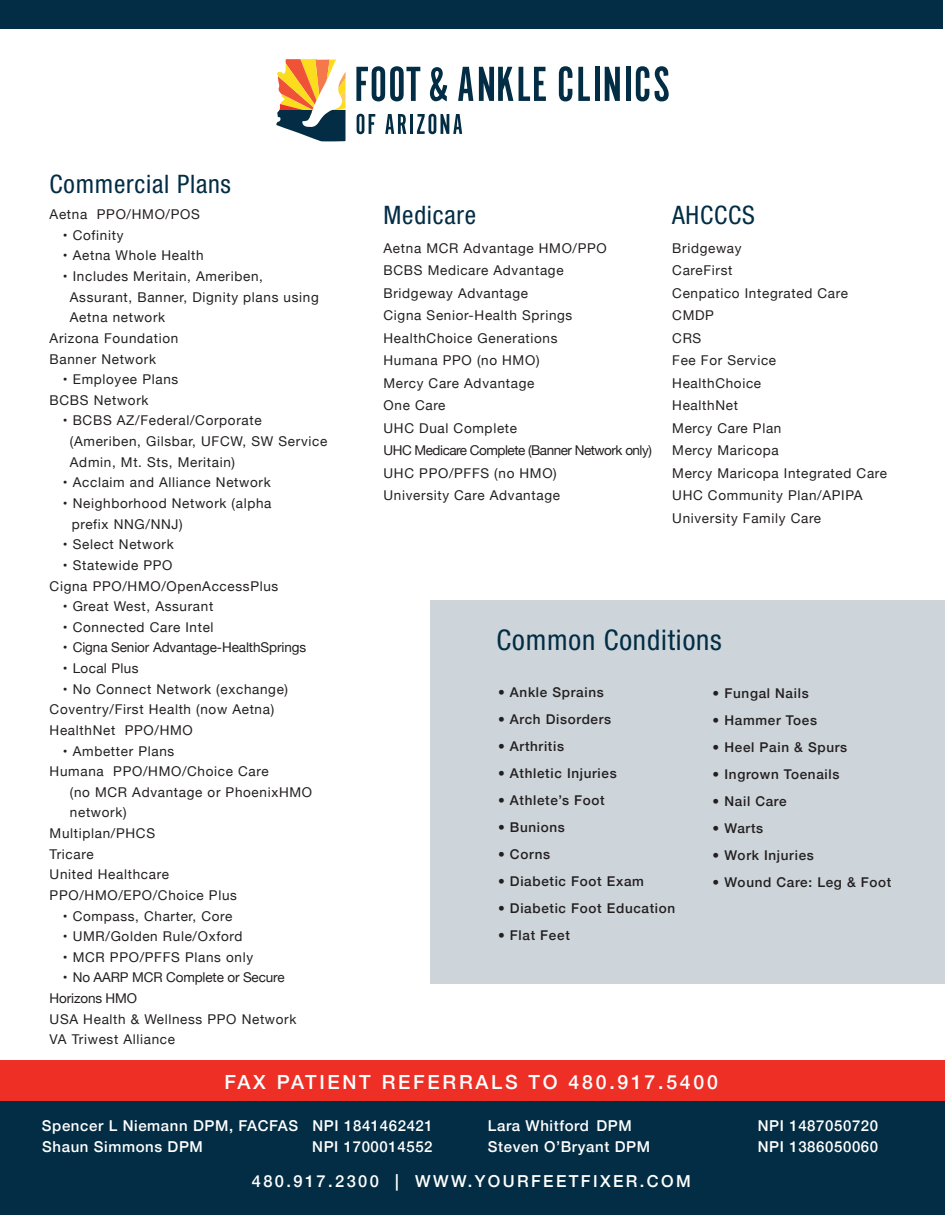
<style>
.page{position:relative;width:945px;height:1215px;background:#fff}
.page>*{position:absolute;margin:0;border:0;box-sizing:border-box;transform-origin:0 0}
.t1{font:condensed 28.5px "Helvetica Neue LT Std";letter-spacing:.03em;color:#022d44}
.t2{font:condensed 25.5px "Helvetica Neue LT Std";letter-spacing:.03em;color:#022d44}
.t3{font:500 19.5px "Helvetica Neue";letter-spacing:.14em;color:#fff}
.t4{font:500 16.5px "Helvetica Neue";letter-spacing:.145em;color:#fff}
.t5{font:500 15px/21px "Helvetica Neue";letter-spacing:.04em;color:#fff}
.t6{font:13.5px/22.5px "Helvetica Neue";letter-spacing:.05em;color:#231f20}
.t7{font:500 13.5px "Helvetica Neue";letter-spacing:.05em;color:#231f20}
.t8{font:13.5px "Helvetica Neue";letter-spacing:-.005em;color:#231f20}
.t9{font:13.5px "Helvetica Neue";letter-spacing:.025em;color:#231f20}
</style>
<div class="page">
<div style="left:430px;top:600px;width:515px;height:384px;background:#cdd5da"></div>
<div style="left:0;top:1101px;width:945px;height:114px;background:#022d44"></div>
<div style="left:0;top:1060px;width:945px;height:41px;background:#ee2f26"></div>
<svg style="left:356px;top:66px;width:64px;height:35px"></svg>
<svg style="left:430px;top:67px;width:17px;height:34px"></svg>
<svg style="left:458px;top:67px;width:15px;height:34px"></svg>
<svg style="left:479px;top:67px;width:34px;height:34px"></svg>
<svg style="left:519px;top:67px;width:27px;height:34px"></svg>
<svg style="left:559px;top:66px;width:13px;height:35px"></svg>
<svg style="left:578px;top:67px;width:12px;height:34px"></svg>
<div style="left:595px;top:67px;width:5px;height:34px;background:#022d44"></div>
<svg style="left:605px;top:67px;width:15px;height:34px"></svg>
<div style="left:626px;top:67px;width:5px;height:34px;background:#022d44"></div>
<svg style="left:636px;top:66px;width:13px;height:35px"></svg>
<svg style="left:655px;top:66px;width:14px;height:35px"></svg>
<svg style="left:357px;top:114px;width:18px;height:20px"></svg>
<svg style="left:385px;top:114px;width:21px;height:20px"></svg>
<hr style="left:410px;top:114px;width:3px;height:20px;background:#022d44">
<svg style="left:417px;top:114px;width:45px;height:20px"></svg>
<svg style="left:277px;top:59px;width:69px;height:52px"></svg>
<svg style="left:276px;top:111px;width:70px;height:30px;fill:#022d44"></svg>
<div style="left:0;top:0;width:942px;height:28px;background:#022d44"></div>
<h2 class="t2" style="left:50px;top:169px;width:183px">Commercial Plans</h2>
<p class="t6" style="left:50px;top:204px;width:152px">Aetna PPO/HMO/POS</p>
<p class="t6" style="left:63px;top:225px;width:62px">• Cofinity</p>
<p class="t6" style="left:63px;top:245px;width:142px">• Aetna Whole Health</p>
<p class="t6" style="left:63px;top:266px;width:202px">• Includes Meritain, Ameriben,</p>
<p class="t6" style="left:70px;top:286px;width:250px">Assurant, Banner, Dignity plans using</p>
<p class="t6" style="left:70px;top:307px;width:97px">Aetna network</p>
<p class="t6" style="left:50px;top:328px;width:130px">Arizona Foundation</p>
<p class="t6" style="left:50px;top:348px;width:108px">Banner Network</p>
<p class="t6" style="left:50px;top:370px;width:130px;line-height:20.7px;text-indent:13px">• Employee Plans<br>BCBS Network</p>
<p class="t6" style="left:70px;top:411px;width:259px;line-height:20.7px;text-indent:-7px">• BCBS AZ/Federal/Corporate (Ameriben, Gilsbar, UFCW, SW Service<br>Admin, Mt. Sts, Meritain)</p>
<p class="t6" style="left:63px;top:472px;width:209px">• Acclaim and Alliance Network</p>
<p class="t6" style="left:72px;top:494px;width:201px;line-height:20.7px;text-indent:-9px">• Neighborhood Network (alpha prefix NNG/NNJ)</p>
<p class="t6" style="left:63px;top:534px;width:112px">• Select Network</p>
<p class="t6" style="left:50px;top:556px;width:230px;line-height:20.7px;text-indent:13px">• Statewide PPO<br>Cigna PPO/HMO/OpenAccessPlus</p>
<p class="t6" style="left:63px;top:596px;width:152px">• Great West, Assurant</p>
<p class="t6" style="left:63px;top:617px;width:152px">• Connected Care Intel</p>
<p class="t8" style="left:63px;top:638px;width:245px">• Cigna Senior Advantage-HealthSprings</p>
<p class="t9" style="left:63px;top:658px;width:77px">• Local Plus</p>
<p class="t6" style="left:50px;top:679px;width:240px;line-height:20.7px;text-indent:13px">• No Connect Network (exchange)<br>Coventry/First Health (now Aetna)<br>HealthNet PPO/HMO</p>
<p class="t6" style="left:63px;top:740px;width:113px">• Ambetter Plans</p>
<p class="t6" style="left:50px;top:761px;width:221px">Humana PPO/HMO/Choice Care</p>
<p class="t6" style="left:70px;top:782px;width:244px">(no MCR Advantage or PhoenixHMO</p>
<p class="t6" style="left:70px;top:802px;width:58px">network)</p>
<p class="t6" style="left:50px;top:823px;width:107px">Multiplan/PHCS</p>
<p class="t6" style="left:50px;top:843px;width:46px">Tricare</p>
<p class="t6" style="left:50px;top:864px;width:121px">United Healthcare</p>
<p class="t6" style="left:50px;top:885px;width:189px">PPO/HMO/EPO/Choice Plus</p>
<p class="t6" style="left:63px;top:905px;width:171px">• Compass, Charter, Core</p>
<p class="t6" style="left:63px;top:926px;width:181px">• UMR/Golden Rule/Oxford</p>
<p class="t6" style="left:63px;top:947px;width:192px">• MCR PPO/PFFS Plans only</p>
<p class="t6" style="left:50px;top:968px;width:248px;line-height:20.7px;text-indent:13px">• No AARP MCR Complete or Secure<br>Horizons HMO<br>USA Health &amp; Wellness PPO Network<br>VA Triwest Alliance</p>
<h2 class="t2" style="left:384px;top:201px;width:94px">Medicare</h2>
<p class="t6" style="left:384px;top:238px;width:270px">Aetna MCR Advantage HMO/PPO<br>BCBS Medicare Advantage<br>Bridgeway Advantage<br>Cigna Senior-Health Springs<br>HealthChoice Generations<br>Humana PPO (no HMO)<br>Mercy Care Advantage<br>One Care<br>UHC Dual Complete<br>UHC Medicare Complete (Banner Network only)<br>UHC PPO/PFFS (no HMO)<br>University Care Advantage</p>
<h2 class="t2" style="left:672px;top:201px;width:84px">AHCCCS</h2>
<p class="t6" style="left:672px;top:238px;width:216px">Bridgeway<br>CareFirst<br>Cenpatico Integrated Care<br>CMDP<br>CRS<br>Fee For Service<br>HealthChoice<br>HealthNet<br>Mercy Care Plan<br>Mercy Maricopa<br>Mercy Maricopa Integrated Care<br>UHC Community Plan/APIPA<br>University Family Care</p>
<h1 class="t1" style="left:497px;top:623px;width:227px">Common Conditions</h1>
<p class="t7" style="left:713px;top:683px;width:98px">• Fungal Nails</p>
<p class="t7" style="left:713px;top:710px;width:106px">• Hammer Toes</p>
<p class="t7" style="left:713px;top:737px;width:136px">• Heel Pain &amp; Spurs</p>
<p class="t7" style="left:713px;top:764px;width:128px">• Ingrown Toenails</p>
<p class="t7" style="left:713px;top:791px;width:76px">• Nail Care</p>
<p class="t7" style="left:713px;top:818px;width:52px">• Warts</p>
<p class="t7" style="left:713px;top:845px;width:103px">• Work Injuries</p>
<p class="t7" style="left:713px;top:872px;width:180px">• Wound Care: Leg &amp; Foot</p>
<p class="t7" style="left:498px;top:681px;width:107px">• Ankle Sprains</p>
<p class="t7" style="left:498px;top:708px;width:115px">• Arch Disorders</p>
<p class="t7" style="left:498px;top:735px;width:68px">• Arthritis</p>
<p class="t7" style="left:498px;top:762px;width:120px">• Athletic Injuries</p>
<p class="t7" style="left:498px;top:789px;width:108px">• Athlete’s Foot</p>
<p class="t7" style="left:498px;top:816px;width:68px">• Bunions</p>
<p class="t7" style="left:498px;top:843px;width:54px">• Corns</p>
<p class="t7" style="left:498px;top:870px;width:147px">• Diabetic Foot Exam</p>
<p class="t7" style="left:498px;top:897px;width:179px">• Diabetic Foot Education</p>
<p class="t7" style="left:498px;top:924px;width:73px">• Flat Feet</p>
<h3 class="t3" style="left:224px;top:1066px;width:495px">FAX PATIENT REFERRALS TO 480.917.5400</h3>
<p class="t5" style="left:42px;top:1114px;width:392px">Spencer L Niemann DPM, FACFAS NPI 1841462421<br>Shaun Simmons DPM</p>
<p class="t5" style="left:488px;top:1114px;width:145px">Lara Whitford DPM</p>
<p class="t5" style="left:758px;top:1114px;width:122px">NPI 1487050720</p>
<p class="t5" style="left:488px;top:1135px;width:164px">Steven O’Bryant DPM</p>
<p class="t5" style="left:758px;top:1135px;width:122px">NPI 1386050060</p>
<p class="t5" style="left:312px;top:1135px;width:122px">NPI 1700014552</p>
<p class="t4" style="left:252px;top:1167px;width:440px">480.917.2300 | WWW.YOURFEETFIXER.COM</p>
</div>
